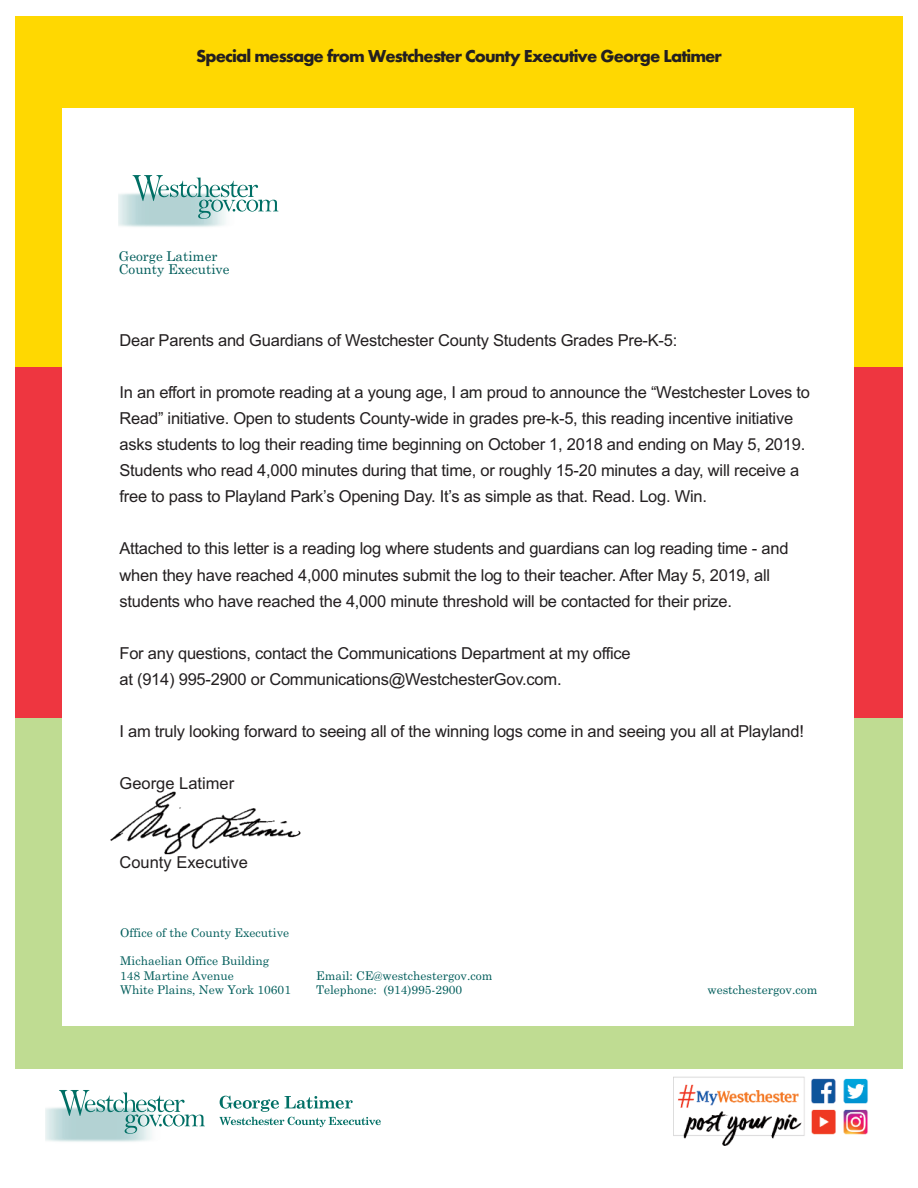
<style>
.page{position:relative;width:918px;height:1188px;background:#fff}
.page>*{position:absolute;margin:0;border:0;box-sizing:border-box;transform-origin:0 0}
.t1{font:700 18px "Aharoni";letter-spacing:-.05em;color:#231f20}
.t2{font:16.5px/26.1px "Arial";letter-spacing:-.015em;color:#231f20}
.t3{font:13.5px/13.2px "Century";color:#005d5b}
.t4{font:12px/14.4px "Century Schoolbook";color:#005d5b}
</style>
<div class="page">
<div style="left:15px;top:16px;width:888px;height:351px;background:#ffd801"></div>
<div style="left:15px;top:718px;width:888px;height:351px;background:#bfdc92"></div>
<div style="left:15px;top:367px;width:888px;height:351px;background:#ee3640"></div>
<div style="left:62px;top:108px;width:791px;height:918px;background:#fff"></div>
<svg style="left:59px;top:1090px;width:146px;height:44px"></svg>
<svg style="left:219px;top:1096px;width:162px;height:31px"></svg>
<img style="left:673px;top:1077px;width:195px;height:68px">
<svg style="left:132px;top:175px;width:146px;height:44px"></svg>
<img style="left:110px;top:791px;width:191px;height:64px">
<p class="t1" style="left:196px;top:45px;width:527px">Special message from Westchester County Executive George Latimer</p>
<p class="t3" style="left:119px;top:250px;width:112px">George Latimer<br>County Executive</p>
<p class="t2" style="left:120px;top:327px;width:559px">Dear Parents and Guardians of Westchester County Students Grades Pre-K-5:</p>
<p class="t2" style="left:120px;top:379px;width:692px">In an effort in promote reading at a young age, I am proud to announce the “Westchester Loves to Read” initiative. Open to students County-wide in grades pre-k-5, this reading incentive initiative asks students to log their reading time beginning on October 1, 2018 and ending on May 5, 2019.<br>Students who read 4,000 minutes during that time, or roughly 15-20 minutes a day, will receive a free to pass to Playland Park’s Opening Day. It’s as simple as that. Read. Log. Win.</p>
<p class="t2" style="left:120px;top:536px;width:670px">Attached to this letter is a reading log where students and guardians can log reading time - and when they have reached 4,000 minutes submit the log to their teacher. After May 5, 2019, all students who have reached the 4,000 minute threshold will be contacted for their prize.</p>
<p class="t2" style="left:120px;top:640px;width:513px">For any questions, contact the Communications Department at my office at (914) 995-2900 or Communications@WestchesterGov.com.</p>
<p class="t2" style="left:120px;top:718px;width:686px">I am truly looking forward to seeing all of the winning logs come in and seeing you all at Playland!</p>
<p class="t2" style="left:120px;top:771px;width:116px">George Latimer</p>
<p class="t2" style="left:120px;top:849px;width:130px">County Executive</p>
<p class="t4" style="left:120px;top:925px;width:170px">Office of the County Executive</p>
<p class="t4" style="left:120px;top:954px;width:172px">Michaelian Office Building<br>148 Martine Avenue<br>White Plains, New York 10601</p>
<p class="t4" style="left:316px;top:968px;width:178px">Email: CE@westchestergov.com<br>Telephone: (914)995-2900</p>
<p class="t4" style="left:707px;top:983px;width:111px">westchestergov.com</p>
</div>
